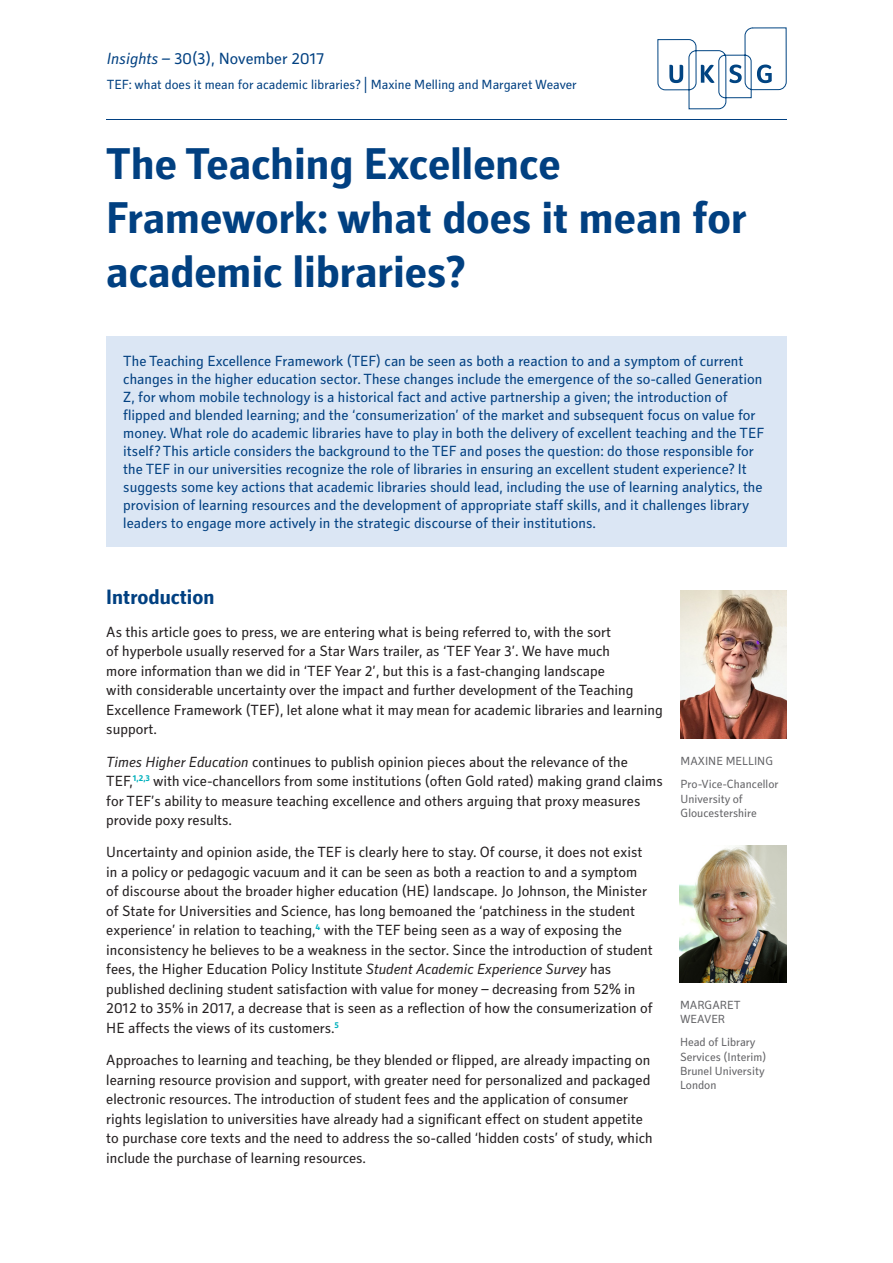
<style>
.page{position:relative;width:893px;height:1263px;background:#fff}
.page>*{position:absolute;margin:0;border:0;box-sizing:border-box;transform-origin:0 0}
.Main_Headline{font:700 45px/54px "Secca Std";color:#014081}
.A-Style_Heading{font:700 21px "Secca Std";color:#014081}
.Title_-_Series_-_Dat{font:16.5px "Secca Std";color:#014081}
.Body{font:15px/19.5px "Secca Std";color:#231f20}
.Extract_Box{font:15px/18px "Secca Std";color:#014081}
.Title_-_Aiuthor{font:13.5px "Secca Std";color:#014081}
.t1{font:12px/14.4px "Secca Std";color:#636366}
.s1{font-style:italic}
</style>
<div class="page">
<div style="left:106px;top:337px;width:681px;height:210px;background:#dbe6f4"></div>
<hr style="left:106px;top:119px;width:681px;height:1px;background:#014081">
<svg style="left:657px;top:27px;width:130px;height:82px"></svg>
<img style="left:680px;top:590px;width:107px;height:149px">
<img style="left:680px;top:845px;width:106px;height:137px">
<p class="Title_-_Series_-_Dat" style="left:107px;top:49px;width:219px"><span class="s1">Insights</span> – 30(3), November 2017</p>
<p class="Title_-_Aiuthor" style="left:107px;top:77px;width:472px">TEF: what does it mean for academic libraries? | Maxine Melling and Margaret Weaver</p>
<p class="Main_Headline" style="left:106px;top:139px;width:642px">The Teaching Excellence<br>Framework: what does it mean for academic libraries?</p>
<p class="Extract_Box" style="left:123px;top:352px;width:642px">The Teaching Excellence Framework (TEF) can be seen as both a reaction to and a symptom of current changes in the higher education sector. These changes include the emergence of the so-called Generation Z, for whom mobile technology is a historical fact and active partnership a given; the introduction of flipped and blended learning; and the ‘consumerization’ of the market and subsequent focus on value for money. What role do academic libraries have to play in both the delivery of excellent teaching and the TEF itself? This article considers the background to the TEF and poses the question: do those responsible for the TEF in our universities recognize the role of libraries in ensuring an excellent student experience? It suggests some key actions that academic libraries should lead, including the use of learning analytics, the provision of learning resources and the development of appropriate staff skills, and it challenges library leaders to engage more actively in the strategic discourse of their institutions.</p>
<p class="A-Style_Heading" style="left:106px;top:586px;width:110px">Introduction</p>
<p class="Body" style="left:106px;top:622px;width:558px">As this article goes to press, we are entering what is being referred to, with the sort<br>of hyperbole usually reserved for a Star Wars trailer, as ‘TEF Year 3’. We have much<br>more information than we did in ‘TEF Year 2’, but this is a fast-changing landscape<br>with considerable uncertainty over the impact and further development of the Teaching Excellence Framework (TEF), let alone what it may mean for academic libraries and learning support.</p>
<p class="Body" style="left:106px;top:752px;width:558px"><span class="s1">Times Higher Education</span> continues to publish opinion pieces about the relevance of the TEF,<sup>1,2,3</sup> with vice-chancellors from some institutions (often Gold rated) making grand claims for TEF’s ability to measure teaching excellence and others arguing that proxy measures provide poxy results.</p>
<p class="Body" style="left:106px;top:843px;width:548px">Uncertainty and opinion aside, the TEF is clearly here to stay. Of course, it does not exist in a policy or pedagogic vacuum and it can be seen as both a reaction to and a symptom of discourse about the broader higher education (HE) landscape. Jo Johnson, the Minister of State for Universities and Science, has long bemoaned the ‘patchiness in the student experience’ in relation to teaching,<sup>4</sup> with the TEF being seen as a way of exposing the inconsistency he believes to be a weakness in the sector. Since the introduction of student fees, the Higher Education Policy Institute <span class="s1">Student Academic Experience Survey</span> has published declining student satisfaction with value for money – decreasing from 52% in 2012 to 35% in 2017, a decrease that is seen as a reflection of how the consumerization of HE affects the views of its customers.<sup>5</sup></p>
<p class="Body" style="left:106px;top:1051px;width:548px">Approaches to learning and teaching, be they blended or flipped, are already impacting on learning resource provision and support, with greater need for personalized and packaged electronic resources. The introduction of student fees and the application of consumer rights legislation to universities have already had a significant effect on student appetite to purchase core texts and the need to address the so-called ‘hidden costs’ of study, which include the purchase of learning resources.</p>
<p class="t1" style="left:681px;top:754px;width:94px">MAXINE MELLING</p>
<p class="t1" style="left:681px;top:777px;width:99px">Pro-Vice-Chancellor</p>
<p class="t1" style="left:681px;top:792px;width:78px">University of<br>Gloucestershire</p>
<p class="t1" style="left:680px;top:998px;width:62px">MARGARET<br>WEAVER</p>
<p class="t1" style="left:680px;top:1035px;width:88px">Head of Library<br>Services (Interim)</p>
<p class="t1" style="left:680px;top:1064px;width:86px">Brunel University<br>London</p>
</div>
